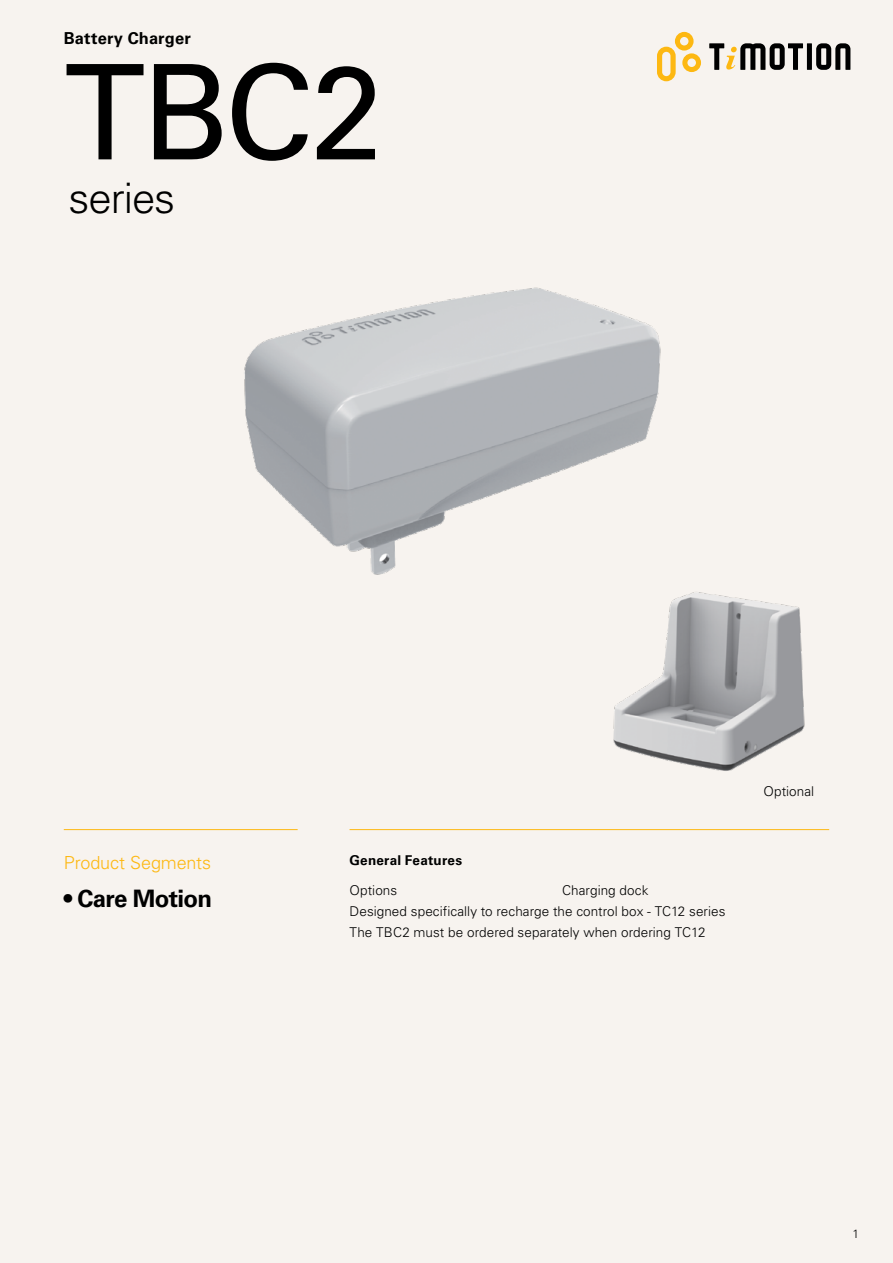
<style>
.page{position:relative;width:893px;height:1263px;background:#f7f3ef}
.page>*{position:absolute;margin:0;border:0;box-sizing:border-box;transform-origin:0 0}
.t1{font:132px "Univers LT Std";color:#000}
.t2{font:300 42px "Univers LT Std";letter-spacing:-.025em;color:#000}
.t3{font:700 24px "Univers LT Std";letter-spacing:-.025em;color:#000}
.t4{font:300 18px "Univers LT Std";letter-spacing:-.005em;color:#fdb812}
.t5{font:700 16.5px "Univers LT Std";letter-spacing:.01em;color:#000}
.t6{font:300 13.5px/21px "Univers LT Std";letter-spacing:.005em;color:#000}
.t7{font:700 13.5px "Univers LT Std";letter-spacing:.015em;color:#000}
.t8{font:300 12px "Univers LT Std";color:#000}
</style>
<div class="page">
<svg style="left:657px;top:32px;width:44px;height:49px"></svg>
<div style="left:807px;top:43px;width:5px;height:27px;background:#000"></div>
<svg style="left:816px;top:43px;width:34px;height:27px"></svg>
<svg style="left:709px;top:43px;width:94px;height:27px"></svg>
<hr style="left:350px;top:829px;width:479px;height:1px;background:#fdb812">
<hr style="left:64px;top:829px;width:234px;height:1px;background:#fdb812">
<img style="left:613px;top:592px;width:192px;height:179px">
<img style="left:244px;top:287px;width:417px;height:288px">
<p class="t5" style="left:64px;top:28px;width:129px">Battery Charger</p>
<h1 class="t1" style="left:64px;top:34px;width:321px">TBC2</h1>
<h2 class="t2" style="left:69px;top:173px;width:108px">series</h2>
<h3 class="t4" style="left:64px;top:851px;width:149px">Product Segments</h3>
<h3 class="t3" style="left:64px;top:884px;width:150px">• Care Motion</h3>
<p class="t7" style="left:350px;top:853px;width:114px">General Features</p>
<p class="t6" style="left:350px;top:879px;width:49px">Options</p>
<p class="t6" style="left:350px;top:879px;width:377px;text-indent:213px">Charging dock<br>Designed specifically to recharge the control box - TC12 series<br>The TBC2 must be ordered separately when ordering TC12</p>
<p class="t6" style="left:763px;top:781px;width:52px">Optional</p>
<p class="t8" style="left:852px;top:1226px;width:8px">1</p>
</div>
